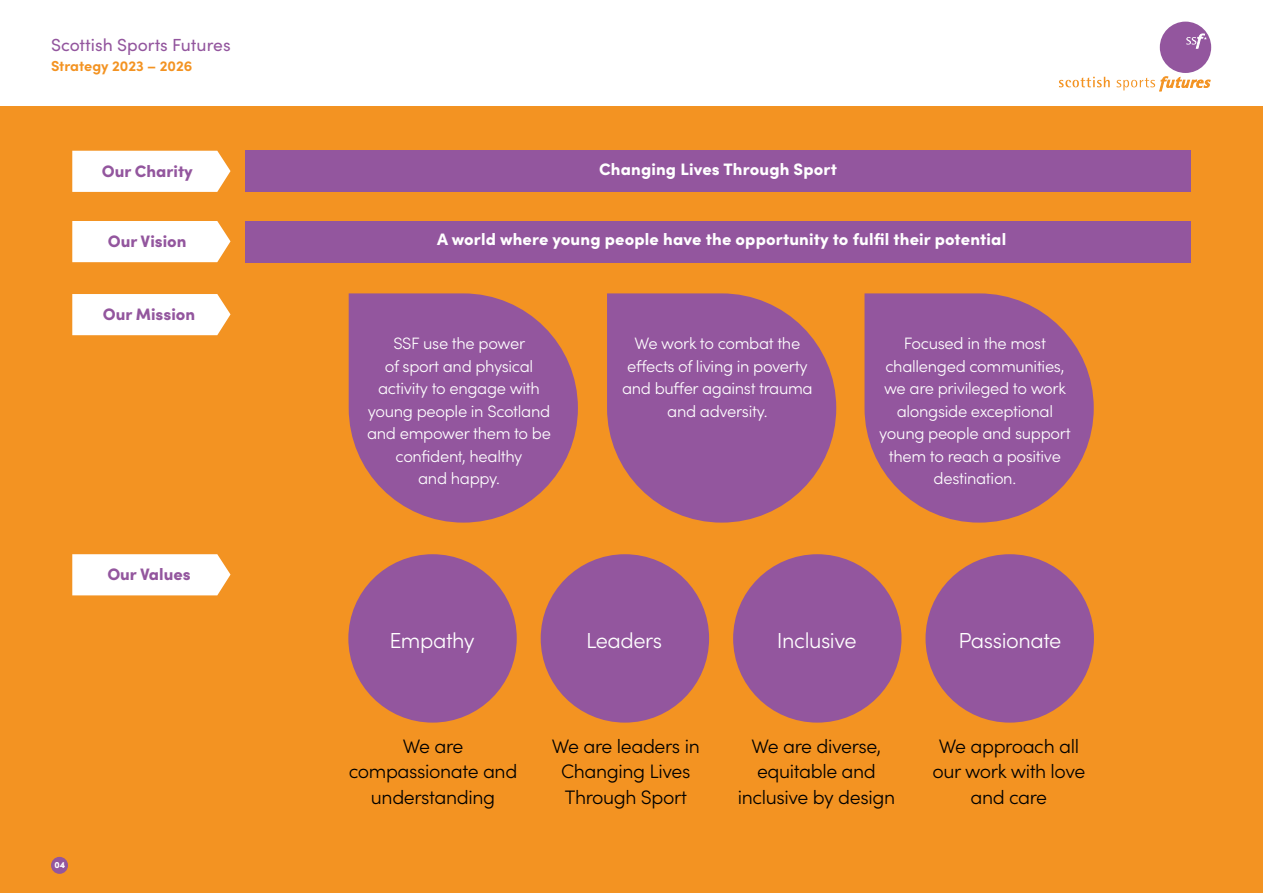
<style>
.page{position:relative;width:1263px;height:893px;background:#fff}
.page>*{position:absolute;margin:0;border:0;box-sizing:border-box;transform-origin:0 0}
.t1{font:300 21.75px "Sofia Pro";letter-spacing:-.02em;color:#fff}
.t2{font:300 19.5px/25.5px "Sofia Pro";letter-spacing:-.02em;color:#000;text-align:center}
.t3{font:17.55px "Sofia Pro";color:#93569e}
.t4{font:900 16.65px "Sofia Pro";letter-spacing:.01em;color:#fff}
.t5{font:900 16.65px "Sofia Pro";color:#93569e}
.t6{font:300 16.5px/22.5px "Sofia Pro";letter-spacing:-.02em;color:#fff;text-align:center}
.t7{font:700 14.55px "Sofia Pro";color:#f39322}
.t8{font:900 9px "Sofia Pro";color:#fff}
</style>
<div class="page">
<div style="left:0;top:106px;width:1263px;height:787px;background:#f39322"></div>
<div style="left:1160px;top:22px;width:51px;height:51px;background:#93569e;border-radius:50%"></div>
<svg style="left:1059px;top:77px;width:51px;height:10px"></svg>
<svg style="left:1117px;top:76px;width:94px;height:16px"></svg>
<svg style="left:1186px;top:33px;width:21px;height:16px"></svg>
<div style="left:51px;top:857px;width:17px;height:17px;background:#93569e;border-radius:50%"></div>
<svg style="left:72px;top:151px;width:158px;height:41px;background:#fefaf5"></svg>
<div style="left:72px;top:294px;width:158px;height:41px;background:#fff"></div>
<svg style="left:72px;top:554px;width:158px;height:41px;background:#fefaf4"></svg>
<div style="left:72px;top:221px;width:158px;height:41px;background:#fff"></div>
<div style="left:245px;top:221px;width:946px;height:41px;background:#93569e"></div>
<div style="left:245px;top:151px;width:946px;height:41px;background:#93569e"></div>
<svg style="left:349px;top:293px;width:229px;height:230px;fill:#93569e"></svg>
<svg style="left:607px;top:293px;width:229px;height:230px;fill:#93569e"></svg>
<svg style="left:864px;top:293px;width:230px;height:230px;fill:#93569e"></svg>
<div style="left:348px;top:554px;width:169px;height:169px;background:#93569e;border-radius:50%"></div>
<div style="left:733px;top:554px;width:168px;height:169px;background:#93569e;border-radius:50%"></div>
<div style="left:541px;top:554px;width:168px;height:169px;background:#93569e;border-radius:50%"></div>
<div style="left:925px;top:554px;width:169px;height:169px;background:#93569e;border-radius:50%"></div>
<p class="t3" style="left:51px;top:32px;width:181px">Scottish Sports Futures</p>
<p class="t7" style="left:51px;top:54px;width:143px">Strategy 2023 – 2026</p>
<p class="t5" style="left:102px;top:158px;width:92px">Our Charity</p>
<p class="t5" style="left:108px;top:228px;width:80px">Our Vision</p>
<p class="t5" style="left:103px;top:301px;width:94px">Our Mission</p>
<p class="t5" style="left:107px;top:561px;width:85px">Our Values</p>
<p class="t8" style="left:54px;top:858px;width:12px">04</p>
<p class="t4" style="left:599px;top:156px;width:239px">Changing Lives Through Sport</p>
<p class="t4" style="left:437px;top:227px;width:570px">A world where young people have the opportunity to fulfil their potential</p>
<p class="t6" style="left:367px;top:331px;width:185px">SSF use the power<br>of sport and physical activity to engage with young people in Scotland and empower them to be confident, healthy<br>and happy.</p>
<p class="t6" style="left:622px;top:331px;width:192px">We work to combat the effects of living in poverty and buffer against trauma and adversity.</p>
<p class="t6" style="left:879px;top:331px;width:193px">Focused in the most challenged communities, we are privileged to work alongside exceptional young people and support them to reach a positive destination.</p>
<h1 class="t1" style="left:389px;top:625px;width:87px">Empathy</h1>
<h1 class="t1" style="left:586px;top:625px;width:78px">Leaders</h1>
<h1 class="t1" style="left:777px;top:625px;width:81px">Inclusive</h1>
<h1 class="t1" style="left:958px;top:625px;width:104px">Passionate</h1>
<p class="t2" style="left:349px;top:732px;width:170px">We are compassionate and understanding</p>
<p class="t2" style="left:552px;top:732px;width:149px">We are leaders in<br>Changing Lives<br>Through Sport</p>
<p class="t2" style="left:738px;top:732px;width:159px">We are diverse, equitable and inclusive by design</p>
<p class="t2" style="left:932px;top:732px;width:155px">We approach all our work with love and care</p>
</div>
